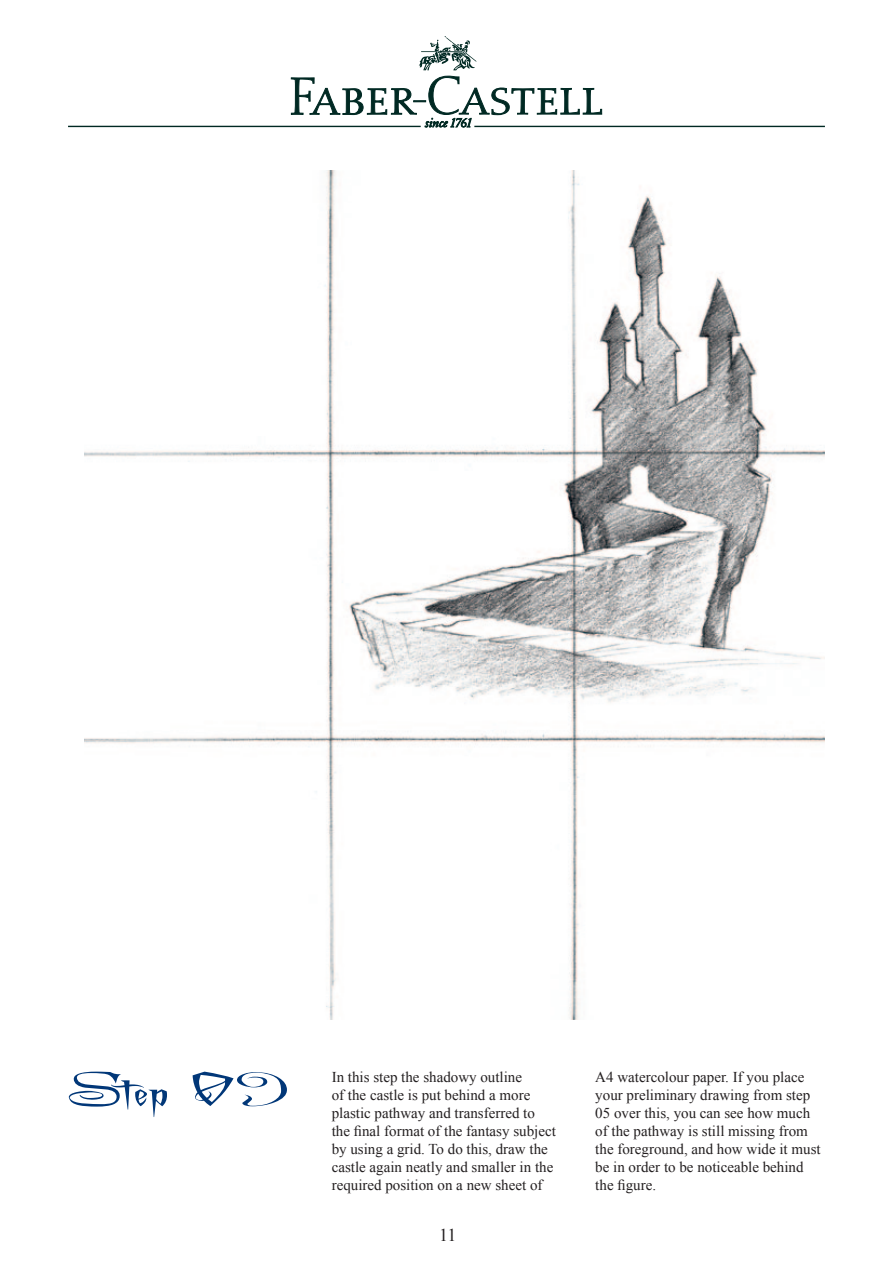
<style>
.page{position:relative;width:893px;height:1263px;background:#fff}
.page>*{position:absolute;margin:0;border:0;box-sizing:border-box;transform-origin:0 0}
.t1{font:52.5px "A Charming Font Superexpanded";color:#013778}
.t2{font:18px "Times New Roman";color:#231f20}
.t3{font:15px/18px "Times New Roman";color:#231f20}
</style>
<div class="page">
<svg style="left:291px;top:76px;width:311px;height:51px"></svg>
<svg style="left:419px;top:36px;width:58px;height:34px"></svg>
<hr style="left:68px;top:126px;width:353px;height:1px;background:#002923">
<hr style="left:474px;top:126px;width:351px;height:1px;background:#002923">
<img style="left:84px;top:170px;width:740px;height:849px">
<h1 class="t1" style="left:68px;top:1058px;width:223px">Step 09</h1>
<p class="t3" style="left:332px;top:1068px;width:226px">In this step the shadowy outline<br>of the castle is put behind a more plastic pathway and transferred to the final format of the fantasy subject by using a grid. To do this, draw the castle again neatly and smaller in the required position on a new sheet of</p>
<p class="t2" style="left:439px;top:1223px;width:19px">11</p>
<p class="t3" style="left:595px;top:1068px;width:227px">A4 watercolour paper. If you place your preliminary drawing from step<br>05 over this, you can see how much of the pathway is still missing from the foreground, and how wide it must be in order to be noticeable behind the figure.</p>
</div>
